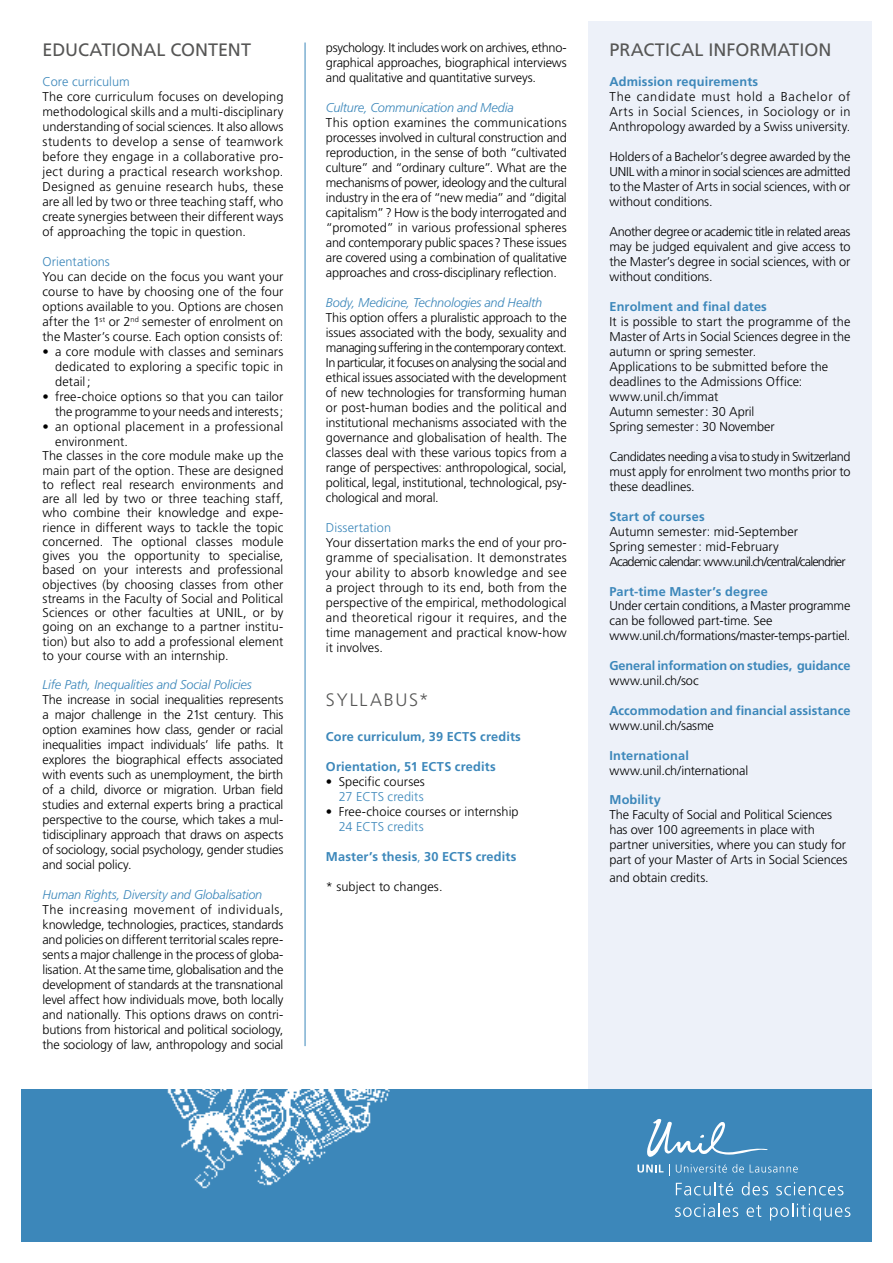
<style>
.page{position:relative;width:893px;height:1263px;background:#fff}
.page>*{position:absolute;margin:0;border:0;box-sizing:border-box;transform-origin:0 0}
.t1{font:18px "Frutiger LT Std";color:#565655}
.t2{font:300 18px "Frutiger LT Std";letter-spacing:.105em;color:#565655}
.t3{font:300 12.75px/15px "Frutiger LT Std";color:#000;text-align:justify}
.t4{font:700 12.75px "Frutiger LT Std";letter-spacing:.01em;color:#3c87ba}
.t5{font:italic 300 12.75px "Frutiger LT Std";letter-spacing:-.015em;color:#3c87ba}
.t6{font:300 12.75px/14.7px "Frutiger LT Std";letter-spacing:-.02em;color:#000}
.t7{font:300 12.75px "Frutiger LT Std";letter-spacing:.005em;color:#3c87ba}
.t8{font:700 12.75px "Frutiger LT Std";letter-spacing:-.015em;color:#3c87ba}
.t9{font:300 12.75px "Frutiger LT Std";letter-spacing:.025em;color:#000}
.s1{font-weight:300}
</style>
<div class="page">
<div style="left:588px;top:21px;width:284px;height:1074px;background:#edf1f9"></div>
<div style="left:21px;top:1089px;width:851px;height:153px;background:#3c87ba"></div>
<img style="left:167px;top:1015px;width:223px;height:174px">
<svg style="left:647px;top:1119px;width:121px;height:38px"></svg>
<svg style="left:637px;top:1164px;width:26px;height:8px"></svg>
<svg style="left:676px;top:1164px;width:68px;height:8px"></svg>
<svg style="left:750px;top:1164px;width:48px;height:8px"></svg>
<svg style="left:676px;top:1182px;width:57px;height:13px"></svg>
<svg style="left:742px;top:1182px;width:26px;height:13px"></svg>
<svg style="left:776px;top:1182px;width:67px;height:13px"></svg>
<svg style="left:675px;top:1203px;width:63px;height:14px"></svg>
<svg style="left:747px;top:1205px;width:14px;height:12px"></svg>
<svg style="left:770px;top:1203px;width:80px;height:17px"></svg>
<hr style="left:305px;top:43px;width:1px;height:1003px;background:#3c87ba">
<h1 class="t1" style="left:43px;top:39px;width:210px">EDUCATIONAL CONTENT</h1>
<p class="t7" style="left:43px;top:74px;width:89px">Core curriculum</p>
<p class="t3" style="left:43px;top:89px;width:242px">The core curriculum focuses on developing methodological skills and a multi-disciplinary understanding of social sciences. It also allows students to develop a sense of teamwork before they engage in a collaborative pro&shy;ject during a practical research workshop.<br>Designed as genuine research hubs, these are all led by two or three teaching staff, who create synergies between their different ways of approaching the topic in question.</p>
<p class="t7" style="left:43px;top:254px;width:69px">Orientations</p>
<p class="t3" style="left:43px;top:269px;width:242px">You can decide on the focus you want your course to have by choosing one of the four options available to you. Options are chosen after the 1<sup>st</sup> or 2<sup>nd</sup> semester of enrolment on the Master’s course. Each option consists of:</p>
<p class="t3" style="left:55px;top:344px;width:230px;text-indent:-13px">• a core module with classes and seminars dedicated to exploring a specific topic in detail;</p>
<p class="t3" style="left:43px;top:389px;width:242px;text-align:right">• free-choice options so that you can tailor the programme to your needs and interests;</p>
<p class="t9" style="left:43px;top:419px;width:242px">• an optional placement in a professional</p>
<p class="t3" style="left:55px;top:434px;width:74px">environment.</p>
<p class="t3" style="left:43px;top:449px;width:242px">The classes in the core module make up the</p>
<p class="t3" style="left:43px;top:463px;width:242px">main part of the option. These are designed</p>
<p class="t3" style="left:43px;top:477px;width:242px">to reflect real research environments and</p>
<p class="t3" style="left:43px;top:491px;width:242px">are all led by two or three teaching staff,</p>
<p class="t3" style="left:43px;top:506px;width:242px">who combine their knowledge and expe-</p>
<p class="t3" style="left:43px;top:520px;width:242px">rience in different ways to tackle the topic</p>
<p class="t3" style="left:43px;top:534px;width:242px">concerned. The optional classes module</p>
<p class="t3" style="left:43px;top:548px;width:242px">gives you the opportunity to specialise,</p>
<p class="t3" style="left:43px;top:563px;width:242px">based on your interests and professional</p>
<p class="t3" style="left:43px;top:577px;width:242px">objectives (by choosing classes from other</p>
<p class="t3" style="left:43px;top:591px;width:242px">streams in the Faculty of Social and Political</p>
<p class="t3" style="left:43px;top:605px;width:242px">Sciences or other faculties at UNIL, or by</p>
<p class="t3" style="left:43px;top:620px;width:242px">going on an exchange to a partner institu-</p>
<p class="t3" style="left:43px;top:634px;width:242px">tion) but also to add a professional element</p>
<p class="t3" style="left:43px;top:648px;width:188px">to your course with an internship.</p>
<p class="t5" style="left:43px;top:677px;width:211px">Life Path, Inequalities and Social Policies</p>
<p class="t3" style="left:43px;top:692px;width:242px">The increase in social inequalities represents a major challenge in the 21st century. This option examines how class, gender or racial inequalities impact individuals’ life paths. It explores the biographical effects associated with events such as unemployment, the birth of a child, divorce or migration. Urban field studies and external experts bring a practical perspective to the course, which takes a mul&shy;tidisciplinary approach that draws on aspects of sociology, social psychology, gender studies and social policy.</p>
<p class="t5" style="left:43px;top:887px;width:221px">Human Rights, Diversity and Globalisation</p>
<p class="t3" style="left:43px;top:902px;width:242px">The increasing movement of individuals, knowledge, technologies, practices, standards and policies on different territorial scales repre&shy;sents a major challenge in the process of globa&shy;lisation. At the same time, globalisation and the development of standards at the transnational level affect how individuals move, both locally and nationally. This options draws on contri&shy;butions from historical and political sociology, the sociology of law, anthropology and social</p>
<p class="t3" style="left:326px;top:40px;width:242px">psychology. It includes work on archives, ethno&shy;graphical approaches, biographical interviews and qualitative and quantitative surveys.</p>
<p class="t5" style="left:326px;top:100px;width:189px">Culture, Communication and Media</p>
<p class="t3" style="left:326px;top:115px;width:242px">This option examines the communications processes involved in cultural construction and reproduction, in the sense of both “cultivated culture” and “ordinary culture”. What are the mechanisms of power, ideology and the cultural industry in the era of “new media” and “digital capitalism”? How is the body interrogated and “promoted” in various professional spheres and contemporary public spaces? These issues are covered using a combination of qualitative approaches and cross-disciplinary reflection.</p>
<p class="t5" style="left:326px;top:295px;width:218px">Body, Medicine, Technologies and Health</p>
<p class="t3" style="left:326px;top:310px;width:242px">This option offers a pluralistic approach to the issues associated with the body, sexuality and managing suffering in the contemporary context.<br>In particular, it focuses on analysing the social and ethical issues associated with the development of new technologies for transforming human or post-human bodies and the political and institutional mechanisms associated with the governance and globalisation of health. The classes deal with these various topics from a range of perspectives: anthropological, social, political, legal, institutional, technological, psy&shy;chological and moral.</p>
<p class="t7" style="left:326px;top:520px;width:67px">Dissertation</p>
<p class="t3" style="left:326px;top:535px;width:242px">Your dissertation marks the end of your pro&shy;gramme of specialisation. It demonstrates your ability to absorb knowledge and see a project through to its end, both from the perspective of the empirical, methodological and theoretical rigour it requires, and the time management and practical know-how it involves.</p>
<h1 class="t2" style="left:326px;top:690px;width:104px">SYLLABUS*</h1>
<p class="t4" style="left:326px;top:729px;width:196px">Core curriculum, 39 ECTS credits</p>
<p class="t4" style="left:326px;top:759px;width:171px">Orientation, 51 ECTS credits</p>
<p class="t3" style="left:326px;top:774px;width:100px">• Specific courses</p>
<p class="t7" style="left:339px;top:789px;width:86px">27 ECTS credits</p>
<p class="t3" style="left:326px;top:804px;width:194px">• Free-choice courses or internship</p>
<p class="t7" style="left:339px;top:819px;width:86px">24 ECTS credits</p>
<p class="t4" style="left:326px;top:849px;width:192px">Master’s thesis<span class="s1">,</span> 30 ECTS credits</p>
<p class="t3" style="left:326px;top:879px;width:118px">* subject to changes.</p>
<h1 class="t1" style="left:609px;top:39px;width:223px">PRACTICAL INFORMATION</h1>
<p class="t4" style="left:609px;top:74px;width:150px">Admission requirements</p>
<p class="t3" style="left:609px;top:89px;width:242px">The candidate must hold a Bachelor of Arts in Social Sciences, in Sociology or in Anthropology awarded by a Swiss university.</p>
<p class="t3" style="left:609px;top:149px;width:242px">Holders of a Bachelor’s degree awarded by the UNIL with a minor in social sciences are admitted to the Master of Arts in social sciences, with or without conditions.</p>
<p class="t3" style="left:609px;top:224px;width:243px">Another degree or academic title in related areas may be judged equivalent and give access to the Master’s degree in social sciences, with or without conditions.</p>
<p class="t4" style="left:609px;top:299px;width:159px">Enrolment and final dates</p>
<p class="t3" style="left:609px;top:314px;width:242px;text-align:left">It is possible to start the programme of the Master of Arts in Social Sciences degree in the autumn or spring semester.<br>Applications to be submitted before the deadlines to the Admissions Office: www.unil.ch/immat<br>Autumn semester: 30 April<br>Spring semester: 30 November</p>
<p class="t3" style="left:609px;top:449px;width:243px">Candidates needing a visa to study in Switzerland must apply for enrolment two months prior to these deadlines.</p>
<p class="t4" style="left:609px;top:509px;width:97px">Start of courses</p>
<p class="t3" style="left:609px;top:524px;width:238px;text-align:left">Autumn semester: mid-September<br>Spring semester: mid-February<br>Academic calendar: www.unil.ch/central/calendrier</p>
<p class="t4" style="left:609px;top:584px;width:160px">Part-time Master’s degree</p>
<p class="t6" style="left:609px;top:599px;width:242px">Under certain conditions, a Master programme can be followed part-time. See www.unil.ch/formations/master-temps-partiel.</p>
<p class="t8" style="left:609px;top:658px;width:242px">General information on studies, guidance</p>
<p class="t3" style="left:609px;top:673px;width:91px">www.unil.ch/soc</p>
<p class="t4" style="left:609px;top:703px;width:242px">Accommodation and financial assistance</p>
<p class="t3" style="left:609px;top:718px;width:106px">www.unil.ch/sasme</p>
<p class="t4" style="left:609px;top:748px;width:81px">International</p>
<p class="t3" style="left:609px;top:763px;width:140px">www.unil.ch/international</p>
<p class="t4" style="left:609px;top:792px;width:53px">Mobility</p>
<p class="t3" style="left:609px;top:807px;width:239px;text-align:left">The Faculty of Social and Political Sciences has over 100 agreements in place with partner universities, where you can study for part of your Master of Arts in Social Sciences</p>
<p class="t3" style="left:609px;top:870px;width:101px">and obtain credits.</p>
</div>
